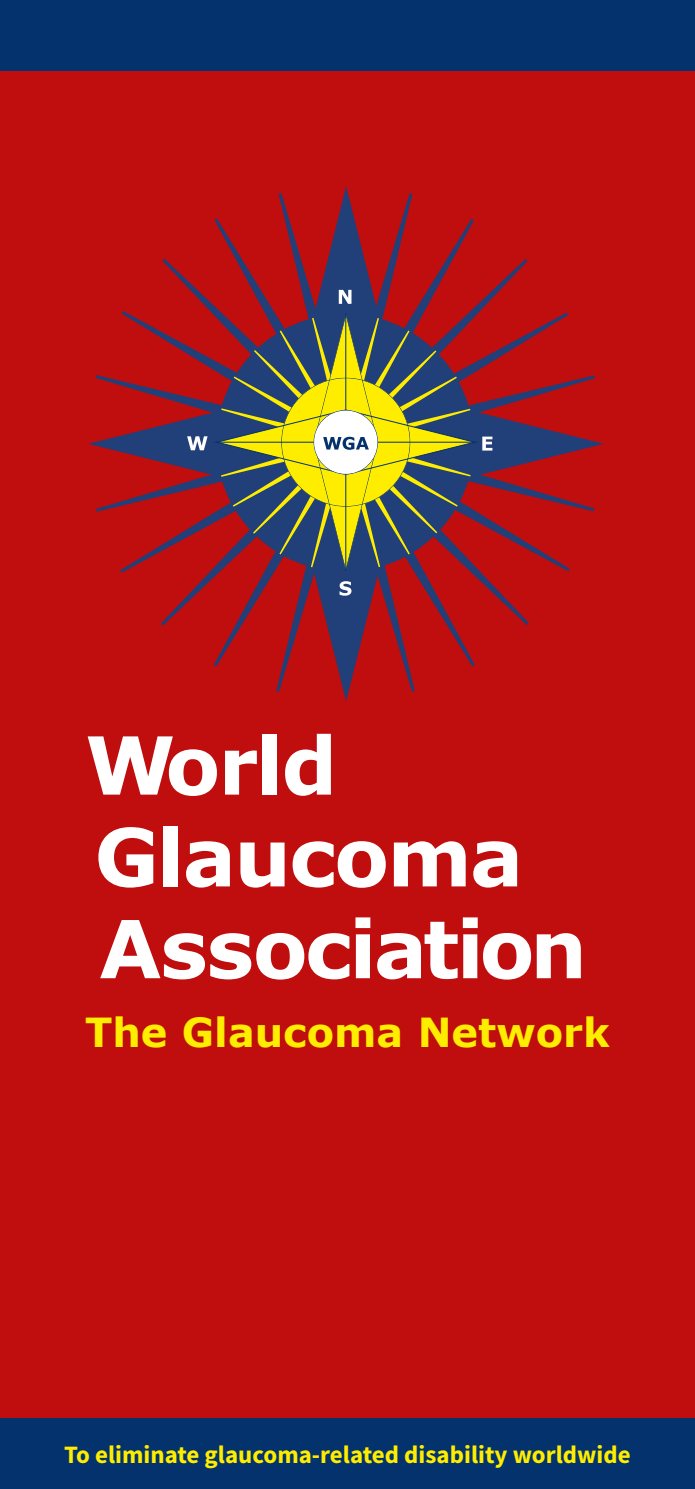
<style>
.page{position:relative;width:695px;height:1489px;background:#fff}
.page>*{position:absolute;margin:0;border:0;box-sizing:border-box;transform-origin:0 0}
.t1{font:700 80px/91.8px "Verdana";letter-spacing:-.025em;color:#fff}
.t2{font:700 40px "Verdana";color:#ffed00}
.t3{font:700 25px "Source Sans Pro";color:#ffed00}
</style>
<div class="page">
<div style="left:0;top:0;width:694px;height:1488px;background:#c00d0e"></div>
<div style="left:0;top:1417px;width:694px;height:71px;background:#03326c"></div>
<div style="left:0;top:0;width:694px;height:71px;background:#03326c"></div>
<svg style="left:88px;top:186px;width:516px;height:515px"></svg>
<svg style="left:216px;top:313px;width:259px;height:258px"></svg>
<svg style="left:482px;top:436px;width:10px;height:14px"></svg>
<svg style="left:187px;top:436px;width:20px;height:14px"></svg>
<svg style="left:339px;top:581px;width:12px;height:14px"></svg>
<svg style="left:339px;top:290px;width:12px;height:14px"></svg>
<h1 class="t1" style="left:85px;top:718px;width:503px">World<br>Glaucoma<br>Association</h1>
<h2 class="t2" style="left:85px;top:1003px;width:526px">The Glaucoma Network</h2>
<p class="t3" style="left:64px;top:1437px;width:568px">To eliminate glaucoma‑related disability worldwide</p>
</div>
